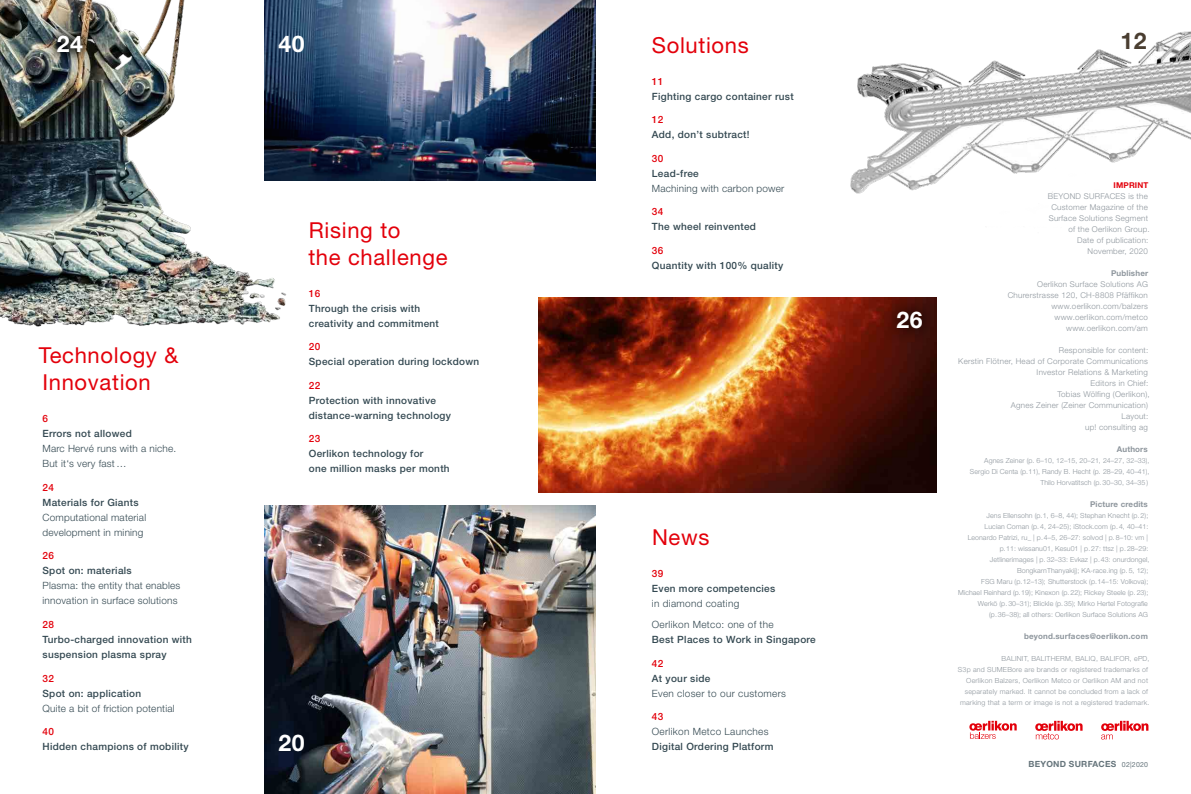
<style>
.page{position:relative;width:1191px;height:794px;background:#fff}
.page>*{position:absolute;margin:0;border:0;box-sizing:border-box;transform-origin:0 0}
.t1{font:700 23px "Helvetica Neue";letter-spacing:.03em;color:#fff}
.t2{font:700 23px "Helvetica Neue";color:#4a3e31}
.t3{font:22px/27px "Helvetica Neue";letter-spacing:.03em;color:#e3000b}
.t4{font:500 10px/15px "Helvetica Neue";letter-spacing:.03em;color:#334851}
.t5{font:300 10px/15px "Helvetica Neue";letter-spacing:.02em;color:#334851}
.t6{font:500 10px "Helvetica Neue";letter-spacing:.03em;color:#e3000b}
.t7{font:700 8.5px "Helvetica Neue";letter-spacing:.03em;color:#66757c}
.t8{font:300 8px/11px "Helvetica Neue";letter-spacing:.03em;color:#8e969d;text-align:right}
.t9{font:700 8px "Helvetica Neue";letter-spacing:.02em;color:#8e969d}
.t10{font:700 8px "Helvetica Neue";color:#e3000b}
.t11{font:300 7px/11px "Helvetica Neue";letter-spacing:.01em;color:#8e969d;text-align:right}
.t12{font:300 7px/11px "Helvetica Neue";letter-spacing:.03em;color:#8e969d;text-align:right}
.s1{font-weight:400;font-size:7px}
</style>
<div class="page">
<img style="left:0;top:0;width:288px;height:326px">
<img style="left:264px;top:505px;width:331px;height:289px">
<img style="left:264px;top:0;width:331px;height:180px">
<img style="left:539px;top:297px;width:393px;height:196px">
<div style="left:882px;top:297px;width:55px;height:47px;background:#000;opacity:.8"></div>
<div style="left:14px;top:0;width:111px;height:96px;background:#000;opacity:.75"></div>
<img style="left:850px;top:31px;width:341px;height:163px">
<div style="left:932px;top:155px;width:243px;height:577px;background:#fff"></div>
<svg style="left:969px;top:721px;width:47px;height:18px"></svg>
<svg style="left:1035px;top:721px;width:47px;height:18px"></svg>
<svg style="left:1101px;top:721px;width:47px;height:18px"></svg>
<h1 class="t1" style="left:57px;top:30px;width:28px">24</h1>
<h1 class="t1" style="left:278px;top:30px;width:28px">40</h1>
<h1 class="t2" style="left:1120px;top:26px;width:28px">12</h1>
<h2 class="t3" style="left:652px;top:31px;width:98px">Solutions</h2>
<h3 class="t6" style="left:652px;top:75px;width:13px">11</h3>
<h3 class="t4" style="left:652px;top:89px;width:143px">Fighting cargo container rust</h3>
<h3 class="t6" style="left:652px;top:114px;width:13px">12</h3>
<h3 class="t4" style="left:652px;top:127px;width:99px">Add, don’t subtract!</h3>
<h3 class="t6" style="left:652px;top:152px;width:13px">30</h3>
<h3 class="t4" style="left:652px;top:166px;width:48px">Lead-free</h3>
<h3 class="t5" style="left:652px;top:180px;width:134px">Machining with carbon power</h3>
<h3 class="t6" style="left:652px;top:206px;width:13px">34</h3>
<h3 class="t4" style="left:652px;top:219px;width:106px">The wheel reinvented</h3>
<h3 class="t6" style="left:652px;top:244px;width:13px">36</h3>
<h3 class="t4" style="left:652px;top:258px;width:133px">Quantity with 100% quality</h3>
<p class="t10" style="left:1113px;top:180px;width:22px">IMPRINT</p>
<p class="t8" style="left:1048px;top:191px;width:102px">Surfaces is the<br>Customer Magazine of the<br>Surface Solutions Segment of the Oerlikon Group.<br>Date of publication:<br>November, 2020</p>
<p class="t9" style="left:1111px;top:268px;width:39px">Publisher</p>
<p class="t8" style="left:1007px;top:279px;width:142px">Oerlikon Surface Solutions AG<br>Churerstrasse 120, CH-8808 Pfäffikon www.oerlikon.com/balzers www.oerlikon.com/metco www.oerlikon.com/am</p>
<p class="t8" style="left:958px;top:345px;width:193px">Responsible for content:<br>Kerstin Flötner, Head of Corporate Communications<br>Investor Relations &amp; Marketing<br>Editors in Chief:<br>Tobias Wölfing (Oerlikon),<br>Agnes Zeiner (Zeiner Communication)<br>Layout:<br>up! consulting ag</p>
<p class="t9" style="left:1116px;top:444px;width:33px">Authors</p>
<p class="t11" style="left:970px;top:455px;width:181px">Agnes Zeiner (p. 6–10, 12–15, 20–21, 24–27, 32–33),<br>Sergio Di Centa (p.11), Randy B. Hecht (p. 28–29, 40–41),<br>Thilo Horvatitsch (p. 30–30, 34–35)</p>
<p class="t9" style="left:1090px;top:499px;width:59px">Picture credits</p>
<p class="t11" style="left:958px;top:510px;width:193px">Jens Ellensohn (p.1, 6–8, 44); Stephan Knecht (p. 2);<br>Lucian Coman (p. 4, 24–25); iStock.com (p. 4, 40–41:<br>Leonardo Patrizi, ru_ | p. 4–5, 26–27: solvod | p. 8–10: vm | p.11: wissanu01, Kesu01 | p. 27: ttsz | p. 28–29:<br>Jetlinerimages | p. 32–33: Evkaz | p. 43: onurdongel, BongkarnThanyakij); KA-race.ing (p. 5, 12);<br>FSG Maru (p.12–13); Shutterstock (p.14–15: Volkova); Michael Reinhard (p.19); Kinexon (p. 22); Rickey Steele (p. 23); Werkö (p. 30–31); Blickle (p. 35); Mirko Hertel Fotografie<br>(p. 36–38); all others: Oerlikon Surface Solutions AG</p>
<p class="t9" style="left:1024px;top:631px;width:125px">beyond.surfaces@oerlikon.com</p>
<p class="t12" style="left:1001px;top:653px;width:149px">BALINIT, BALITHERM, BALIQ, BALIFOR, ePD,</p>
<p class="t11" style="left:958px;top:664px;width:31px">S3p and -SU</p>
<p class="t8" style="left:1047px;top:191px;width:18px">Beyond</p>
<h2 class="t3" style="left:308px;top:216px;width:141px">Rising to<br>the challenge</h2>
<h3 class="t6" style="left:309px;top:287px;width:13px">16</h3>
<h3 class="t4" style="left:309px;top:301px;width:132px">Through the crisis with creativity and commitment</h3>
<h3 class="t6" style="left:309px;top:341px;width:13px">20</h3>
<h3 class="t4" style="left:309px;top:354px;width:172px">Special operation during lockdown</h3>
<h3 class="t6" style="left:309px;top:379px;width:13px">22</h3>
<h3 class="t4" style="left:309px;top:393px;width:144px">Protection with innovative distance-warning technology</h3>
<h3 class="t6" style="left:309px;top:433px;width:13px">23</h3>
<h3 class="t4" style="left:309px;top:446px;width:142px">Oerlikon technology for<br>one million masks per month</h3>
<h1 class="t1" style="left:896px;top:306px;width:28px">26</h1>
<h2 class="t3" style="left:39px;top:342px;width:141px">Technology &amp;<br>Innovation</h2>
<h3 class="t6" style="left:43px;top:413px;width:7px">6</h3>
<h3 class="t4" style="left:43px;top:426px;width:91px">Errors not allowed</h3>
<h3 class="t5" style="left:43px;top:441px;width:135px">Marc Hervé runs with a niche.<br>But it‘s very fast…</h3>
<h3 class="t6" style="left:43px;top:481px;width:13px">24</h3>
<h3 class="t4" style="left:43px;top:495px;width:98px">Materials for Giants</h3>
<h3 class="t5" style="left:43px;top:509px;width:105px">Computational material development in mining</h3>
<h3 class="t6" style="left:43px;top:550px;width:13px">26</h3>
<h3 class="t4" style="left:43px;top:563px;width:91px">Spot on: materials</h3>
<h3 class="t5" style="left:43px;top:578px;width:139px">Plasma: the entity that enables innovation in surface solutions</h3>
<h3 class="t6" style="left:43px;top:618px;width:13px">28</h3>
<h3 class="t4" style="left:43px;top:632px;width:151px">Turbo-charged innovation with suspension plasma spray</h3>
<h3 class="t6" style="left:43px;top:672px;width:13px">32</h3>
<h3 class="t4" style="left:43px;top:685px;width:100px">Spot on: application</h3>
<h3 class="t5" style="left:43px;top:700px;width:134px">Quite a bit of friction potential</h3>
<h3 class="t6" style="left:43px;top:725px;width:13px">40</h3>
<h3 class="t4" style="left:43px;top:739px;width:148px">Hidden champions of mobility</h3>
<h2 class="t3" style="left:652px;top:523px;width:59px">News</h2>
<h3 class="t6" style="left:652px;top:568px;width:13px">39</h3>
<h3 class="t4" style="left:652px;top:581px;width:125px">Even more competencies</h3>
<h3 class="t5" style="left:652px;top:593px;width:123px;line-height:20.7px">in diamond coating<br>Oerlikon Metco: one of the</h3>
<h3 class="t4" style="left:652px;top:632px;width:165px">Best Places to Work in Singapore</h3>
<h3 class="t6" style="left:652px;top:657px;width:13px">42</h3>
<h3 class="t4" style="left:652px;top:670px;width:60px">At your side</h3>
<h3 class="t5" style="left:652px;top:685px;width:136px">Even closer to our customers</h3>
<h3 class="t6" style="left:652px;top:710px;width:13px">43</h3>
<h3 class="t5" style="left:652px;top:723px;width:118px">Oerlikon Metco Launches</h3>
<h3 class="t4" style="left:652px;top:739px;width:123px">Digital Ordering Platform</h3>
<p class="t12" style="left:960px;top:664px;width:191px">MEBore are brands or registered trademarks of<br>Oerlikon Balzers, Oerlikon Metco or Oerlikon AM and not separately marked. It cannot be concluded from a lack of marking that a term or image is not a registered trademark.</p>
<h1 class="t1" style="left:278px;top:728px;width:28px">20</h1>
<p class="t7" style="left:1028px;top:759px;width:121px">Beyond SURFACES <span class="s1">02|2020</span></p>
</div>
